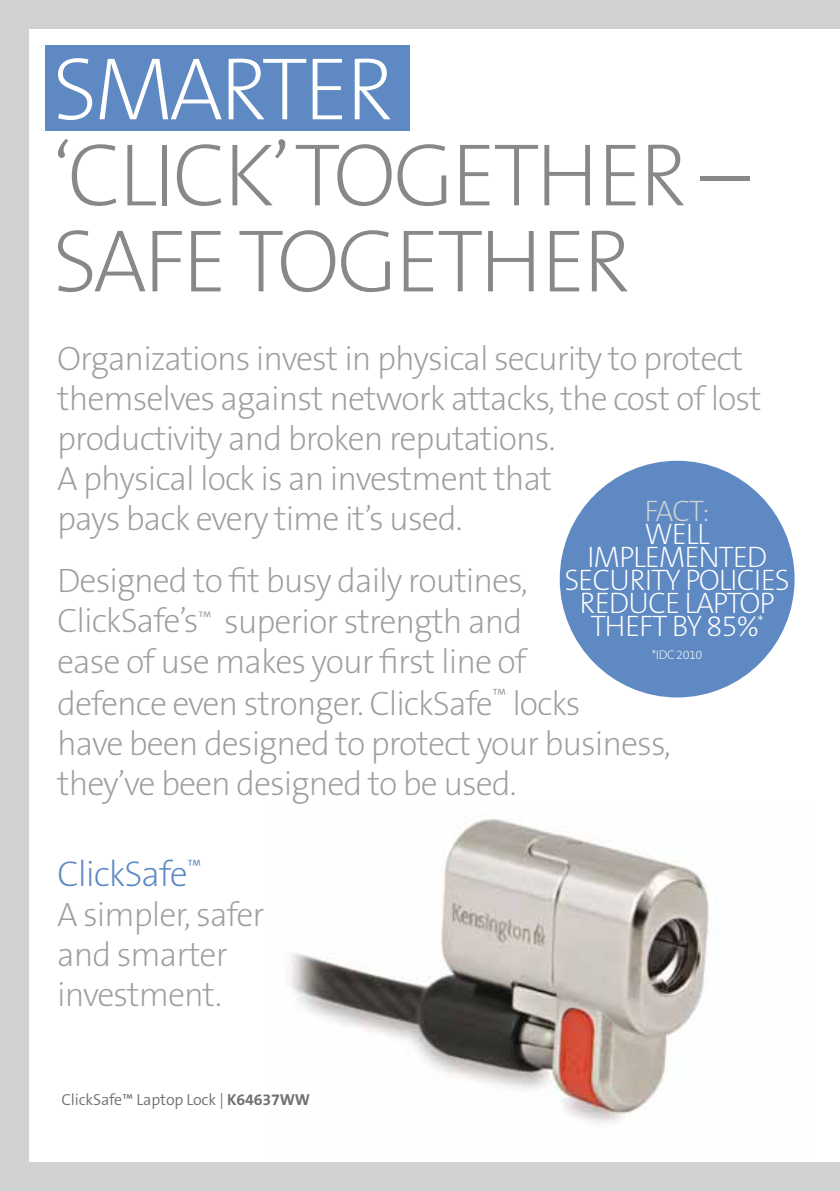
<style>
.page{position:relative;width:840px;height:1191px;background:#fff}
.page>*{position:absolute;margin:0;border:0;box-sizing:border-box;transform-origin:0 0}
.t1{font:89.4px/86px "The Sans KENSINGTON2 XL";letter-spacing:-.04em;color:#87888a}
.t2{font:89.4px "The Sans KENSINGTON2 XL";letter-spacing:-.045em;color:#fff}
.t3{font:36px "The Sans KENSINGTON2 XL";letter-spacing:-.03em;color:#5e89c2}
.t4{font:34px/40px "The Sans KENSINGTON2 XL";letter-spacing:-.03em;color:#9c9e9f}
.t5{font:29.8px/23.2px "The Sans KENSINGTON2 XL";letter-spacing:-.04em;color:#fff;text-align:center}
.t6{font:29.8px "The Sans KENSINGTON2 XL";color:#d1d2d4}
.t7{font:16px "The Sans KENSINGTON4 SL";letter-spacing:-.01em;color:#707172}
.t8{font:12.6px "The Sans KENSINGTON2 XL";letter-spacing:-.04em;color:#fff}
.s1{font-family:"The Sans KENSINGTON7 Bd"}
</style>
<div class="page">
<div style="left:0;top:0;width:839px;height:1191px;background:#d1d2d4"></div>
<div style="left:29px;top:29px;width:810px;height:1132px;background:#fff"></div>
<img style="left:291px;top:818px;width:418px;height:307px">
<div style="left:45px;top:45px;width:365px;height:86px;background:#5e89c2"></div>
<div style="left:559px;top:461px;width:235px;height:236px;background:#5e89c2;border-radius:50%"></div>
<h1 class="t2" style="left:52px;top:41px;width:343px">SMARTER</h1>
<h1 class="t1" style="left:52px;top:135px;width:697px">‘CLICK’TOGETHER –<br>SAFE TOGETHER</h1>
<p class="t4" style="left:57px;top:339px;width:705px">Organizations invest in physical security to protect themselves against network attacks, the cost of lost productivity and broken reputations.<br>A physical lock is an investment that<br>pays back every time it’s used.</p>
<p class="t4" style="left:57px;top:562px;width:614px">Designed to fit busy daily routines, ClickSafe’s<sup>™</sup> superior strength and<br>ease of use makes your first line of<br>defence even stronger. ClickSafe<sup>™</sup> locks<br>have been designed to protect your business, they’ve been designed to be used.</p>
<p class="t6" style="left:644px;top:495px;width:67px">FACT:</p>
<p class="t5" style="left:564px;top:523px;width:227px">WELL<br>IMPLEMENTED<br>SECURITY POLICIES<br>REDUCE LAPTOP<br>THEFT BY 85%<sup>*</sup></p>
<p class="t8" style="left:651px;top:648px;width:52px">*IDC 2010</p>
<p class="t3" style="left:57px;top:854px;width:146px">ClickSafe<sup>™</sup></p>
<p class="t4" style="left:57px;top:895px;width:209px">A simpler, safer and smarter investment.</p>
<p class="t7" style="left:61px;top:1091px;width:250px">ClickSafe™ Laptop Lock | <span class="s1">K64637WW</span></p>
</div>
